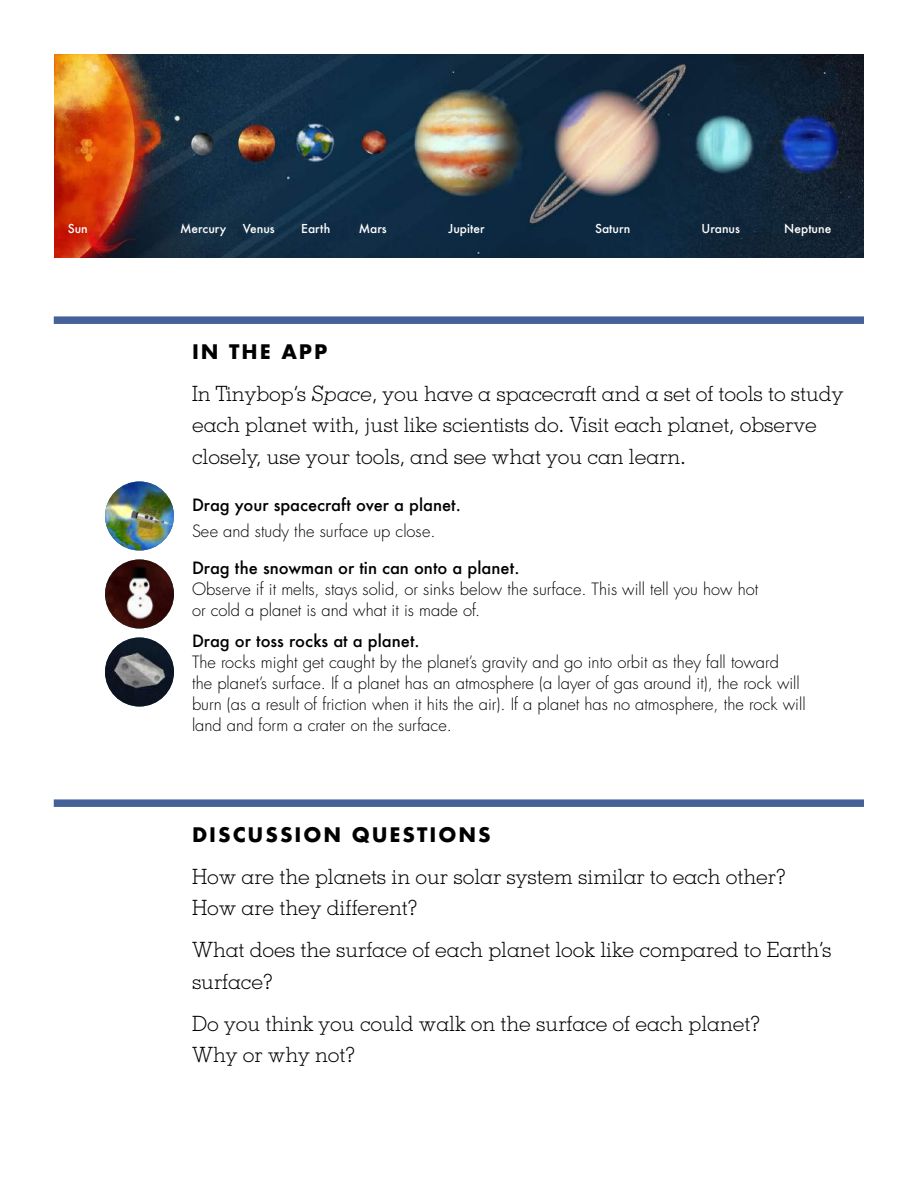
<style>
.page{position:relative;width:918px;height:1188px;background:#fff}
.page>*{position:absolute;margin:0;border:0;box-sizing:border-box;transform-origin:0 0}
.t1{font:300 21px/31.5px "Memphis LTCYR";color:#000}
.t2{font:700 19.5px "Futura";letter-spacing:.1em;color:#000}
.t3{font:300 16.5px/21px "Futura";color:#000}
.t4{font:500 16.5px "Futura";color:#000}
.t5{font:500 12px "Futura";color:#fff}
.s1{font-style:italic}
</style>
<div class="page">
<div style="left:54px;top:316px;width:810px;height:8px;background:#456199"></div>
<div style="left:54px;top:799px;width:810px;height:8px;background:#456199"></div>
<img style="left:55px;top:54px;width:809px;height:204px">
<img style="left:105px;top:482px;width:69px;height:68px;border-radius:34px">
<img style="left:105px;top:560px;width:69px;height:68px;border-radius:34px">
<img style="left:105px;top:638px;width:69px;height:68px;border-radius:34px">
<p class="t5" style="left:68px;top:221px;width:22px">Sun</p>
<p class="t5" style="left:180px;top:221px;width:48px">Mercury</p>
<p class="t5" style="left:243px;top:221px;width:34px">Venus</p>
<p class="t5" style="left:301px;top:221px;width:30px">Earth</p>
<p class="t5" style="left:359px;top:221px;width:30px">Mars</p>
<p class="t5" style="left:448px;top:221px;width:38px">Jupiter</p>
<p class="t5" style="left:595px;top:221px;width:37px">Saturn</p>
<p class="t5" style="left:701px;top:221px;width:40px">Uranus</p>
<p class="t5" style="left:784px;top:221px;width:49px">Neptune</p>
<p class="t2" style="left:192px;top:337px;width:137px">IN THE APP</p>
<p class="t1" style="left:192px;top:377px;width:653px">In Tinybop’s <span class="s1">Space</span>, you have a spacecraft and a set of tools to study each planet with, just like scientists do. Visit each planet, observe closely, use your tools, and see what you can learn.</p>
<p class="t4" style="left:192px;top:493px;width:270px">Drag your spacecraft over a planet.</p>
<p class="t3" style="left:192px;top:521px;width:245px">See and study the surface up close.</p>
<p class="t4" style="left:192px;top:556px;width:329px">Drag the snowman or tin can onto a planet.</p>
<p class="t3" style="left:192px;top:578px;width:568px">Observe if it melts, stays solid, or sinks below the surface. This will tell you how hot or cold a planet is and what it is made of.</p>
<p class="t4" style="left:192px;top:630px;width:229px">Drag or toss rocks at a planet.</p>
<p class="t3" style="left:192px;top:652px;width:615px">The rocks might get caught by the planet’s gravity and go into orbit as they fall toward<br>the planet’s surface. If a planet has an atmosphere (a layer of gas around it), the rock will burn (as a result of friction when it hits the air). If a planet has no atmosphere, the rock will land and form a crater on the surface.</p>
<p class="t2" style="left:192px;top:820px;width:300px">DISCUSSION QUESTIONS</p>
<p class="t1" style="left:192px;top:860px;width:595px">How are the planets in our solar system similar to each other?<br>How are they different?</p>
<p class="t1" style="left:192px;top:933px;width:641px">What does the surface of each planet look like compared to Earth’s surface?</p>
<p class="t1" style="left:192px;top:1007px;width:569px">Do you think you could walk on the surface of each planet?<br>Why or why not?</p>
</div>
